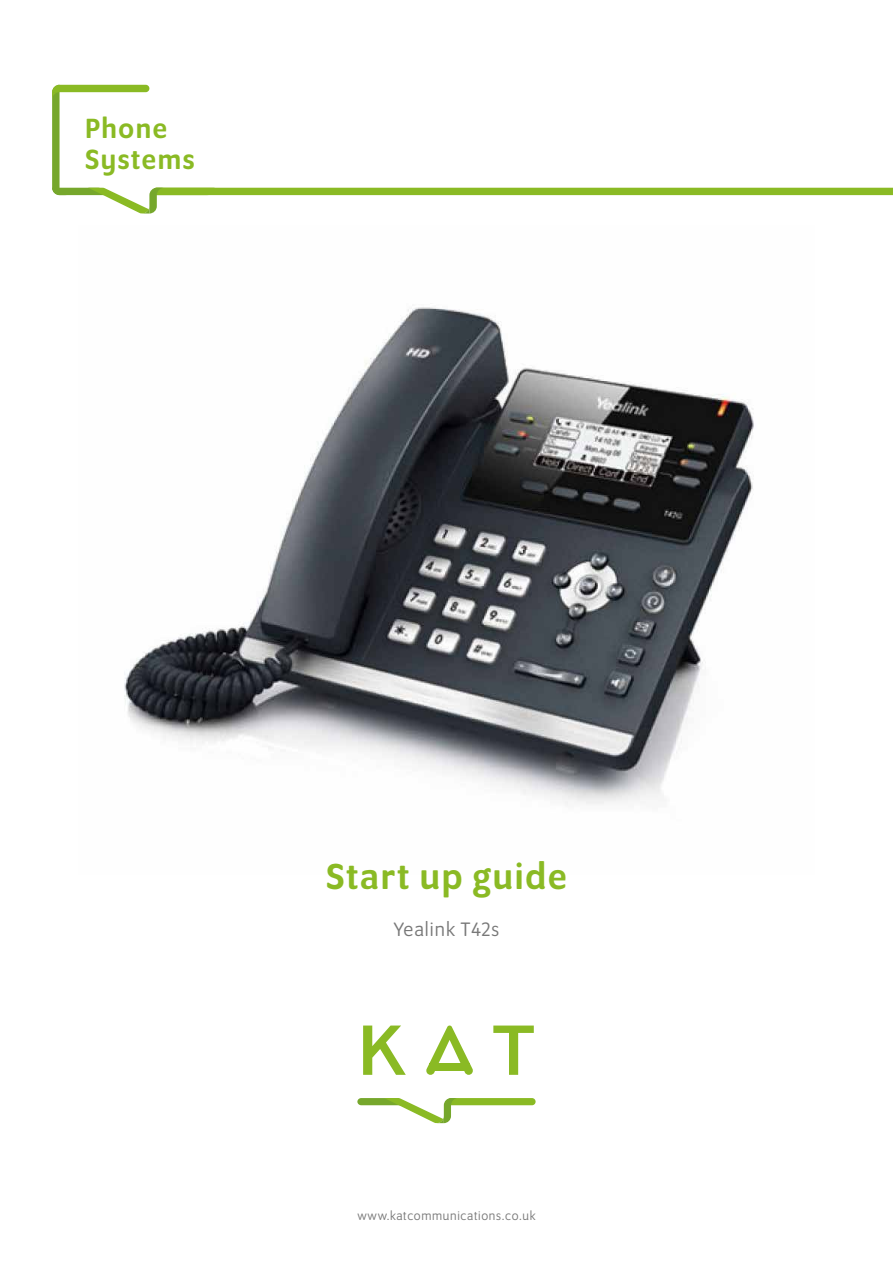
<style>
.page{position:relative;width:893px;height:1263px;background:#fff}
.page>*{position:absolute;margin:0;border:0;box-sizing:border-box;transform-origin:0 0}
.t1{font:500 39px "Program OT";letter-spacing:.05em;color:#8aba24}
.t2{font:500 30px/31.5px "Program OT";letter-spacing:.05em;color:#8aba24}
.t3{font:21px "Program OT";letter-spacing:.05em;color:#787878}
.t4{font:13.5px "Program OT";letter-spacing:.05em;color:#787878}
</style>
<div class="page">
<img style="left:124px;top:307px;width:630px;height:498px">
<svg style="left:52px;top:85px;width:841px;height:129px"></svg>
<svg style="left:363px;top:1025px;width:43px;height:50px"></svg>
<svg style="left:426px;top:1025px;width:47px;height:50px"></svg>
<svg style="left:493px;top:1025px;width:41px;height:50px"></svg>
<div style="left:447px;top:1098px;width:89px;height:7px;background:#8aba24;border-radius:4px"></div>
<svg style="left:357px;top:1098px;width:101px;height:26px"></svg>
<h2 class="t2" style="left:85px;top:112px;width:111px">Phone<br>Systems</h2>
<h1 class="t1" style="left:326px;top:854px;width:242px">Start up guide</h1>
<h3 class="t3" style="left:394px;top:918px;width:107px">Yealink T42s</h3>
<p class="t4" style="left:357px;top:1208px;width:180px">www.katcommunications.co.uk</p>
</div>
